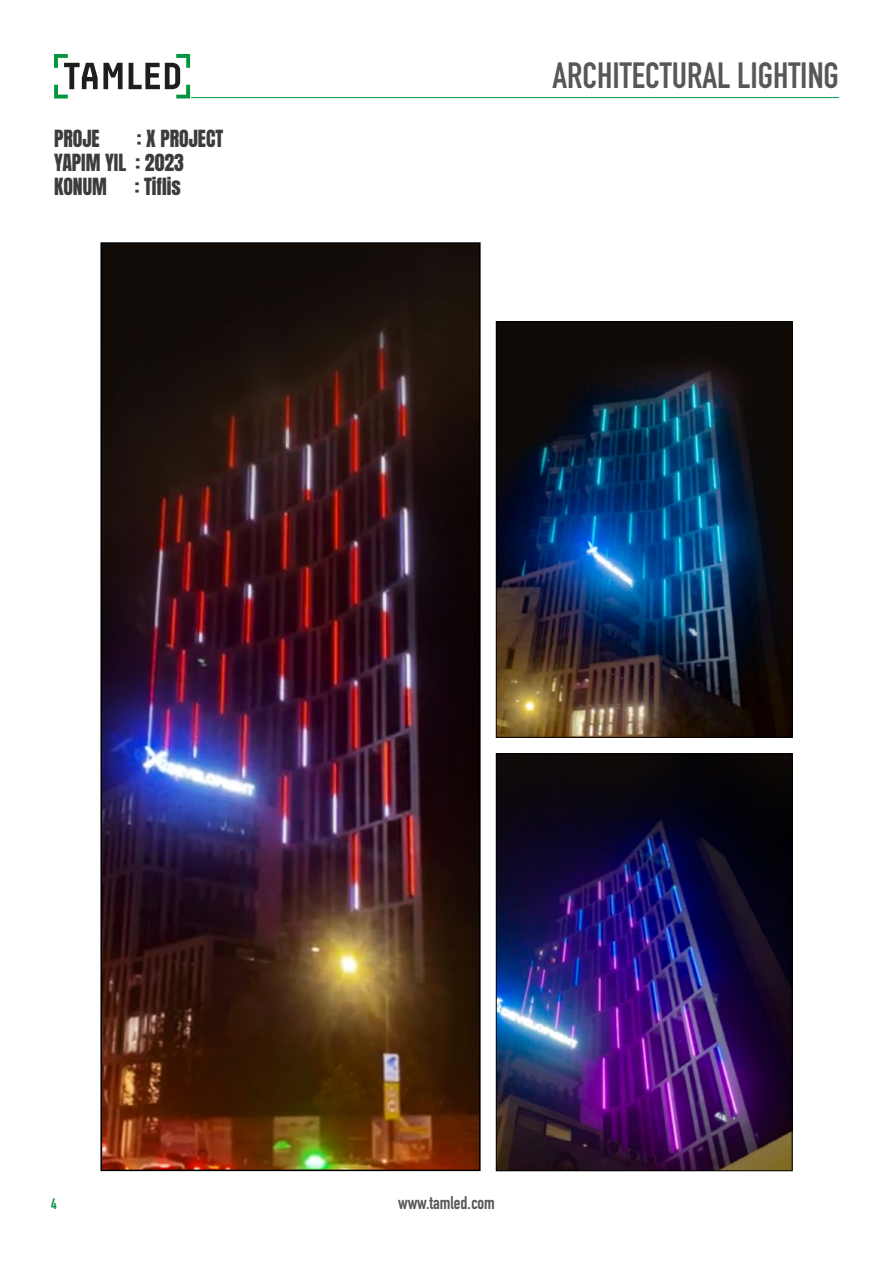
<style>
.page{position:relative;width:893px;height:1263px;background:#fff}
.page>*{position:absolute;margin:0;border:0;box-sizing:border-box;transform-origin:0 0}
.t1{font:700 36px "DIN Condensed";color:#575756}
.t2{font:19.8px/23.7px "Anton";color:#3c3c3b}
.t3{font:700 18px "DIN Condensed";color:#575756}
.t4{font:700 15px "DIN Condensed";color:#009640}
</style>
<div class="page">
<hr style="left:191px;top:97px;width:648px;height:1px;background:#009640">
<svg style="left:129px;top:54px;width:61px;height:44px"></svg>
<svg style="left:54px;top:54px;width:69px;height:44px"></svg>
<img style="left:103px;top:245px;width:375px;height:923px">
<div style="left:100px;top:242px;width:381px;height:929px;border:2px solid #000"></div>
<img style="left:498px;top:323px;width:292px;height:413px">
<div style="left:496px;top:321px;width:296px;height:417px;border:1px solid #000"></div>
<img style="left:498px;top:755px;width:292px;height:414px">
<div style="left:496px;top:753px;width:296px;height:418px;border:1px solid #000"></div>
<p class="t2" style="left:54px;top:129px;width:171px;text-indent:83px">: X PROJECT<br>YAPIM YIL : 2023<br>KONUM</p>
<p class="t2" style="left:54px;top:129px;width:47px">PROJE</p>
<p class="t2" style="left:135px;top:176px;width:48px">: Tiflis</p>
<h1 class="t1" style="left:552px;top:52px;width:288px">ARCHITECTURAL LIGHTING</h1>
<p class="t4" style="left:51px;top:1194px;width:7px">4</p>
<p class="t3" style="left:398px;top:1190px;width:98px">www.tamled.com</p>
</div>
